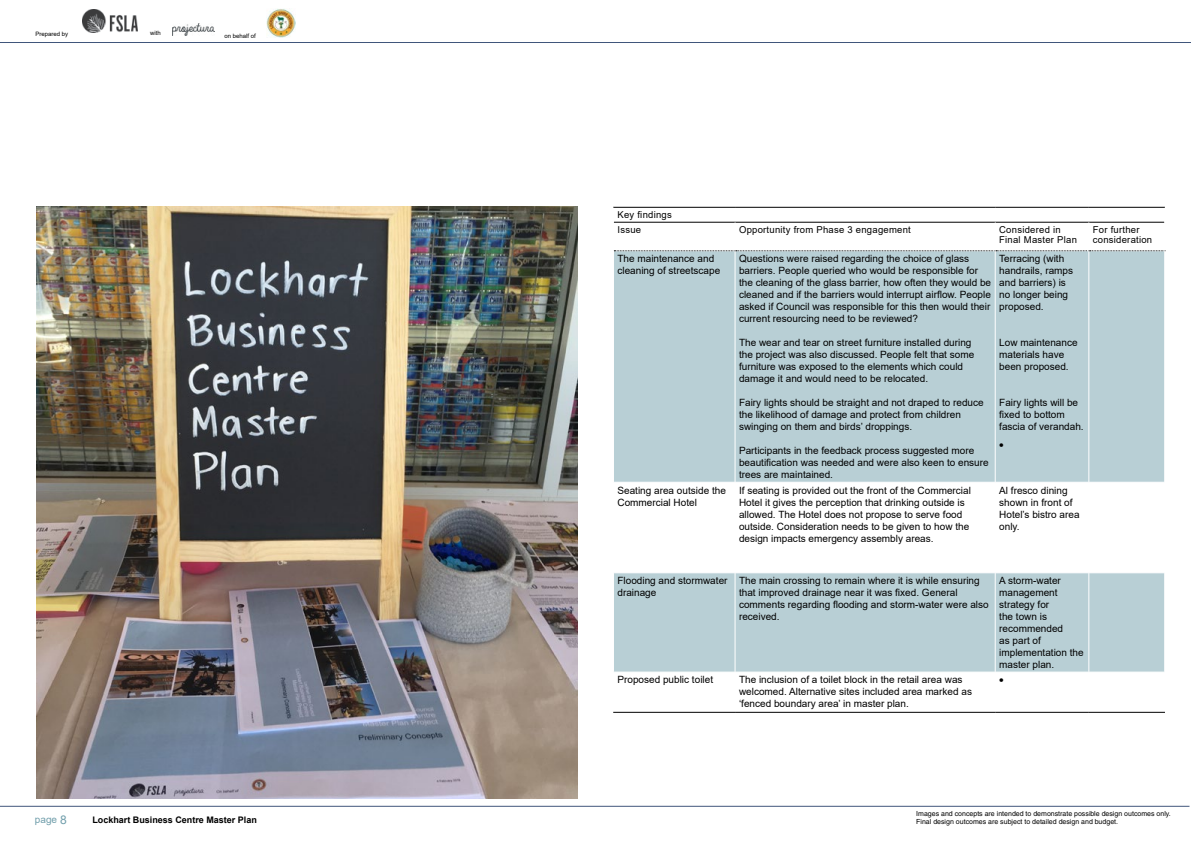
<style>
.page{position:relative;width:1191px;height:842px;background:#fff}
.page>*{position:absolute;margin:0;border:0;box-sizing:border-box;transform-origin:0 0}
.t1{font:10px/12px "Arial";color:#000}
.t2{font:10px "Arial";color:#709eab}
.t3{font:10px "Symbol";color:#000}
.t4{font:9.5px/10px "Arial";letter-spacing:.025em;color:#000}
.t5{font:700 9px "Arial";color:#000}
.t6{font:7px/8px "Helvetica";color:#000}
.t7{font:6px "Arial";color:#000}
.s1{font-size:12px}
</style>
<div class="page">
<hr style="left:0;top:806px;width:1189px;height:1px;background:#40567b">
<img style="left:82px;top:10px;width:55px;height:23px">
<img style="left:267px;top:9px;width:29px;height:29px">
<hr style="left:0;top:42px;width:1191px;height:1px;background:#40567b">
<img style="left:173px;top:24px;width:41px;height:11px">
<svg style="left:614px;top:252px;width:550px;height:420px;fill:#b8cfd5"></svg>
<hr style="left:613px;top:207px;width:122px;height:1px;background:#000">
<hr style="left:735px;top:207px;width:260px;height:1px;background:#000">
<hr style="left:995px;top:207px;width:93px;height:1px;background:#000">
<hr style="left:1088px;top:207px;width:77px;height:1px;background:#000">
<svg style="left:613px;top:221px;width:552px;height:31px"></svg>
<hr style="left:613px;top:482px;width:122px;height:1px;background:#fff">
<hr style="left:735px;top:482px;width:260px;height:1px;background:#fff">
<hr style="left:995px;top:482px;width:93px;height:1px;background:#fff">
<hr style="left:1088px;top:482px;width:77px;height:1px;background:#fff">
<hr style="left:735px;top:557px;width:260px;height:1px;background:#fff">
<hr style="left:995px;top:557px;width:93px;height:1px;background:#fff">
<hr style="left:1088px;top:557px;width:77px;height:1px;background:#fff">
<hr style="left:613px;top:572px;width:122px;height:1px;background:#fff">
<hr style="left:735px;top:572px;width:260px;height:1px;background:#fff">
<hr style="left:995px;top:572px;width:93px;height:1px;background:#fff">
<hr style="left:1088px;top:572px;width:77px;height:1px;background:#fff">
<hr style="left:613px;top:251px;width:1px;height:231px;background:#fff">
<hr style="left:735px;top:251px;width:1px;height:231px;background:#fff">
<hr style="left:995px;top:251px;width:1px;height:231px;background:#fff">
<hr style="left:1088px;top:251px;width:1px;height:231px;background:#fff">
<hr style="left:1164px;top:251px;width:1px;height:231px;background:#fff">
<hr style="left:735px;top:482px;width:1px;height:75px;background:#fff">
<hr style="left:995px;top:482px;width:1px;height:75px;background:#fff">
<hr style="left:1088px;top:482px;width:1px;height:75px;background:#fff">
<svg style="left:735px;top:558px;width:1px;height:14px"></svg>
<svg style="left:995px;top:558px;width:1px;height:14px"></svg>
<svg style="left:1088px;top:558px;width:1px;height:14px"></svg>
<hr style="left:735px;top:573px;width:1px;height:99px;background:#fff">
<hr style="left:995px;top:573px;width:1px;height:99px;background:#fff">
<hr style="left:1088px;top:573px;width:1px;height:99px;background:#fff">
<hr style="left:613px;top:712px;width:122px;height:1px;background:#000">
<hr style="left:735px;top:712px;width:260px;height:1px;background:#000">
<hr style="left:995px;top:712px;width:93px;height:1px;background:#000">
<hr style="left:1088px;top:712px;width:77px;height:1px;background:#000">
<img style="left:36px;top:207px;width:541px;height:592px">
<p class="t7" style="left:150px;top:29px;width:12px">with</p>
<p class="t7" style="left:35px;top:30px;width:34px">Prepared by</p>
<p class="t7" style="left:224px;top:31px;width:33px">on behalf of</p>
<p class="t4" style="left:617px;top:207px;width:56px;line-height:14.9px">Key findings<br>Issue</p>
<p class="t4" style="left:739px;top:225px;width:173px">Opportunity from Phase 3 engagement</p>
<p class="t4" style="left:999px;top:225px;width:79px">Considered in<br>Final Master Plan</p>
<p class="t4" style="left:1092px;top:225px;width:61px">For further consideration</p>
<p class="t1" style="left:617px;top:253px;width:104px">The maintenance and cleaning of streetscape</p>
<p class="t1" style="left:739px;top:253px;width:254px">Questions were raised regarding the choice of glass barriers. People queried who would be responsible for the cleaning of the glass barrier, how often they would be cleaned and if the barriers would interrupt airflow. People asked if Council was responsible for this then would their current resourcing need to be reviewed?</p>
<p class="t1" style="left:739px;top:337px;width:237px">The wear and tear on street furniture installed during the project was also discussed. People felt that some furniture was exposed to the elements which could damage it and would need to be relocated.</p>
<p class="t1" style="left:739px;top:397px;width:246px">Fairy lights should be straight and not draped to reduce the likelihood of damage and protect from children swinging on them and birds’ droppings.</p>
<p class="t1" style="left:739px;top:445px;width:251px">Participants in the feedback process suggested more beautification was needed and were also keen to ensure trees are maintained.</p>
<p class="t1" style="left:999px;top:253px;width:75px">Terracing (with handrails, ramps and barriers) is no longer being proposed.</p>
<p class="t1" style="left:999px;top:337px;width:80px">Low maintenance materials have been proposed.</p>
<p class="t1" style="left:999px;top:397px;width:86px">Fairy lights will be fixed to bottom fascia of verandah.</p>
<p class="t3" style="left:999px;top:438px;width:6px">•</p>
<p class="t1" style="left:617px;top:484px;width:110px">Seating area outside the<br>Commercial Hotel</p>
<p class="t1" style="left:739px;top:484px;width:233px">If seating is provided out the front of the Commercial Hotel it gives the perception that drinking outside is allowed. The Hotel does not propose to serve food outside. Consideration needs to be given to how the design impacts emergency assembly areas.</p>
<p class="t1" style="left:999px;top:484px;width:82px">Al fresco dining shown in front of<br>Hotel’s bistro area only.</p>
<p class="t1" style="left:617px;top:574px;width:112px">Flooding and stormwater drainage</p>
<p class="t1" style="left:739px;top:574px;width:251px">The main crossing to remain where it is while ensuring that improved drainage near it was fixed. General comments regarding flooding and storm-water were also received.</p>
<p class="t1" style="left:999px;top:574px;width:86px">A storm-water management strategy for<br>the town is recommended<br>as part of implementation the master plan.</p>
<p class="t1" style="left:617px;top:674px;width:97px">Proposed public toilet</p>
<p class="t1" style="left:739px;top:674px;width:234px">The inclusion of a toilet block in the retail area was welcomed. Alternative sites included area marked as ‘fenced boundary area’ in master plan.</p>
<p class="t3" style="left:999px;top:673px;width:6px">•</p>
<p class="t2" style="left:35px;top:813px;width:33px">page <span class="s1">8</span></p>
<p class="t5" style="left:92px;top:814px;width:166px">Lockhart Business Centre Master Plan</p>
<p class="t6" style="left:916px;top:810px;width:256px">Images and concepts are intended to demonstrate possible design outcomes only.<br>Final design outcomes are subject to detailed design and budget.</p>
</div>
